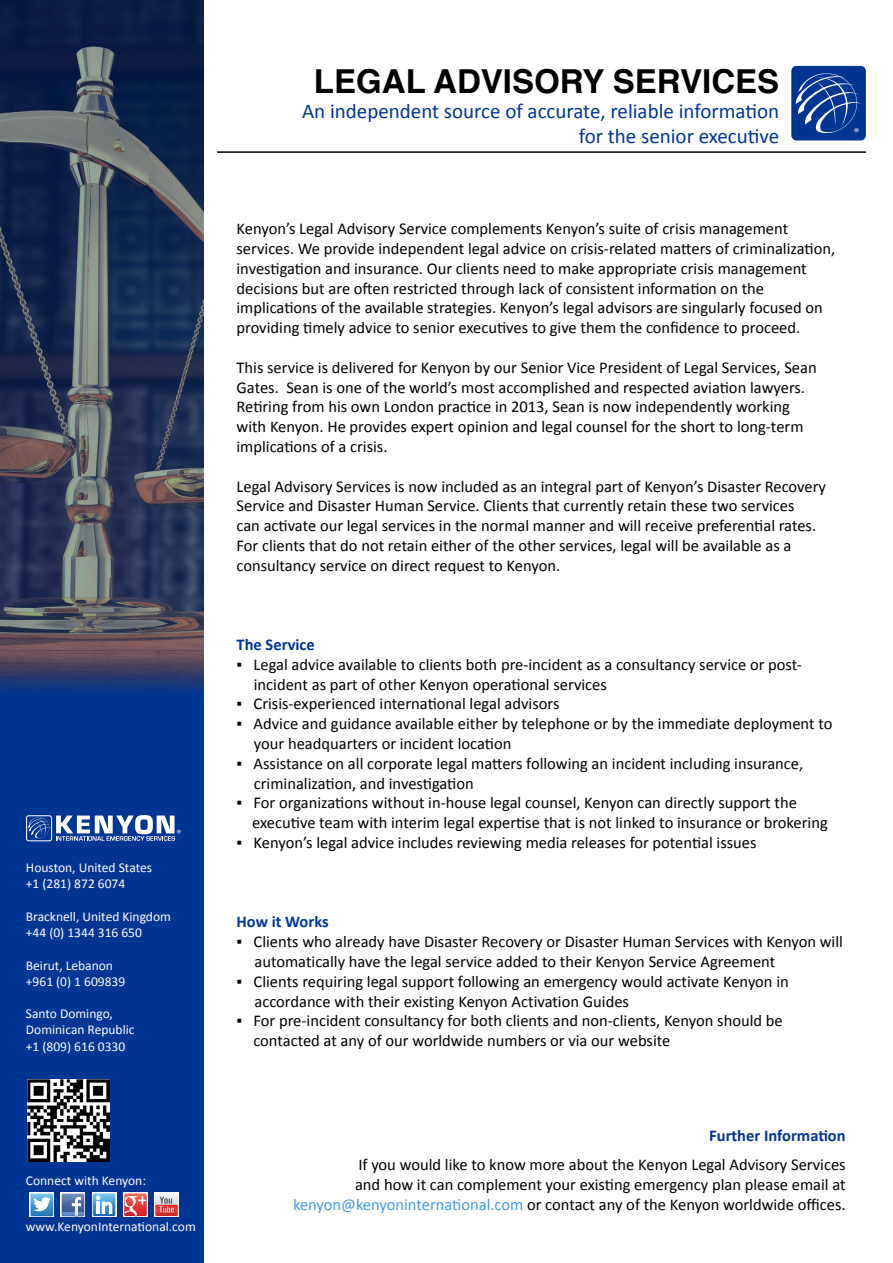
<style>
.page{position:relative;width:893px;height:1263px;background:#fff}
.page>*{position:absolute;margin:0;border:0;box-sizing:border-box;transform-origin:0 0}
.t1{font:700 33px "Helvetica";color:#000}
.t2{font:21px/25.2px "Calibri";color:#003594;text-align:right}
.t3{font:16.5px/19.8px "Calibri";color:#000}
.t4{font:700 16.5px "Calibri";color:#003594}
.t5{font:13.5px/16.2px "Calibri";color:#fff}
.s1{color:#4798ed}
</style>
<div class="page">
<img style="left:0;top:0;width:203px;height:1263px">
<div style="left:791px;top:66px;width:75px;height:75px;background:#003594;border-radius:5px"></div>
<svg style="left:795px;top:73px;width:66px;height:61px"></svg>
<hr style="left:217px;top:151px;width:649px;height:2px;background:#000">
<svg style="left:28px;top:815px;width:153px;height:26px"></svg>
<div style="left:26px;top:815px;width:26px;height:26px;border:1px solid #fff;border-radius:2px"></div>
<img style="left:27px;top:1079px;width:82px;height:82px">
<svg style="left:61px;top:1192px;width:24px;height:25px"></svg>
<svg style="left:62px;top:1194px;width:22px;height:22px"></svg>
<div style="left:123px;top:1192px;width:25px;height:25px;background:#fff"></div>
<svg style="left:124px;top:1193px;width:23px;height:23px"></svg>
<svg style="left:92px;top:1192px;width:25px;height:25px"></svg>
<svg style="left:93px;top:1193px;width:22px;height:23px"></svg>
<svg style="left:29px;top:1192px;width:25px;height:25px"></svg>
<svg style="left:31px;top:1194px;width:22px;height:22px"></svg>
<svg style="left:154px;top:1192px;width:25px;height:25px"></svg>
<svg style="left:155px;top:1193px;width:23px;height:23px"></svg>
<p class="t5" style="left:26px;top:860px;width:128px">Houston, United States +1 (281) 872 6074</p>
<p class="t5" style="left:26px;top:908px;width:147px">Bracknell, United Kingdom +44 (0) 1344 316 650</p>
<p class="t5" style="left:26px;top:957px;width:101px">Beirut, Lebanon +961 (0) 1 609839</p>
<p class="t5" style="left:26px;top:1005px;width:110px">Santo Domingo,<br>Dominican Republic +1 (809) 616 0330</p>
<p class="t5" style="left:26px;top:1172px;width:122px">Connect with Kenyon:</p>
<p class="t5" style="left:26px;top:1218px;width:171px">www.KenyonInternational.com</p>
<h1 class="t1" style="left:314px;top:55px;width:467px">LEGAL ADVISORY SERVICES</h1>
<p class="t2" style="left:302px;top:98px;width:479px">An independent source of accurate, reliable information for the senior executive</p>
<p class="t3" style="left:237px;top:219px;width:600px">Kenyon’s Legal Advisory Service complements Kenyon’s suite of crisis management services. We provide independent legal advice on crisis-related matters of criminalization, investigation and insurance. Our clients need to make appropriate crisis management decisions but are often restricted through lack of consistent information on the implications of the available strategies. Kenyon’s legal advisors are singularly focused on providing timely advice to senior executives to give them the confidence to proceed.</p>
<p class="t3" style="left:237px;top:357px;width:582px">This service is delivered for Kenyon by our Senior Vice President of Legal Services, Sean Gates. Sean is one of the world’s most accomplished and respected aviation lawyers.<br>Retiring from his own London practice in 2013, Sean is now independently working with Kenyon. He provides expert opinion and legal counsel for the short to long-term implications of a crisis.</p>
<p class="t3" style="left:237px;top:476px;width:591px">Legal Advisory Services is now included as an integral part of Kenyon’s Disaster Recovery Service and Disaster Human Service. Clients that currently retain these two services<br>can activate our legal services in the normal manner and will receive preferential rates.<br>For clients that do not retain either of the other services, legal will be available as a consultancy service on direct request to Kenyon.</p>
<p class="t4" style="left:237px;top:634px;width:80px">The Service</p>
<p class="t3" style="left:254px;top:654px;width:550px;text-indent:-17px">▪ Legal advice available to clients both pre-incident as a consultancy service or post&shy;incident as part of other Kenyon operational services</p>
<p class="t3" style="left:237px;top:694px;width:324px">▪ Crisis-experienced international legal advisors</p>
<p class="t3" style="left:254px;top:714px;width:580px;text-indent:-17px">▪ Advice and guidance available either by telephone or by the immediate deployment to your headquarters or incident location</p>
<p class="t3" style="left:254px;top:753px;width:551px;text-indent:-17px">▪ Assistance on all corporate legal matters following an incident including insurance, criminalization, and investigation</p>
<p class="t3" style="left:252px;top:793px;width:577px;text-indent:-16px">▪ For organizations without in-house legal counsel, Kenyon can directly support the executive team with interim legal expertise that is not linked to insurance or brokering</p>
<p class="t3" style="left:237px;top:833px;width:522px">▪ Kenyon’s legal advice includes reviewing media releases for potential issues</p>
<p class="t4" style="left:237px;top:911px;width:94px">How it Works</p>
<p class="t3" style="left:254px;top:932px;width:590px;text-indent:-18px">▪ Clients who already have Disaster Recovery or Disaster Human Services with Kenyon will automatically have the legal service added to their Kenyon Service Agreement</p>
<p class="t3" style="left:254px;top:971px;width:536px;text-indent:-18px">▪ Clients requiring legal support following an emergency would activate Kenyon in accordance with their existing Kenyon Activation Guides</p>
<p class="t3" style="left:253px;top:1011px;width:531px;text-indent:-17px">▪ For pre-incident consultancy for both clients and non-clients, Kenyon should be contacted at any of our worldwide numbers or via our website</p>
<p class="t4" style="left:709px;top:1125px;width:138px">Further Information</p>
<p class="t3" style="left:293px;top:1155px;width:554px;text-align:right">If you would like to know more about the Kenyon Legal Advisory Services<br>and how it can complement your existing emergency plan please email at <span class="s1">kenyon@kenyoninternational.com</span> or contact any of the Kenyon worldwide offices.</p>
</div>
